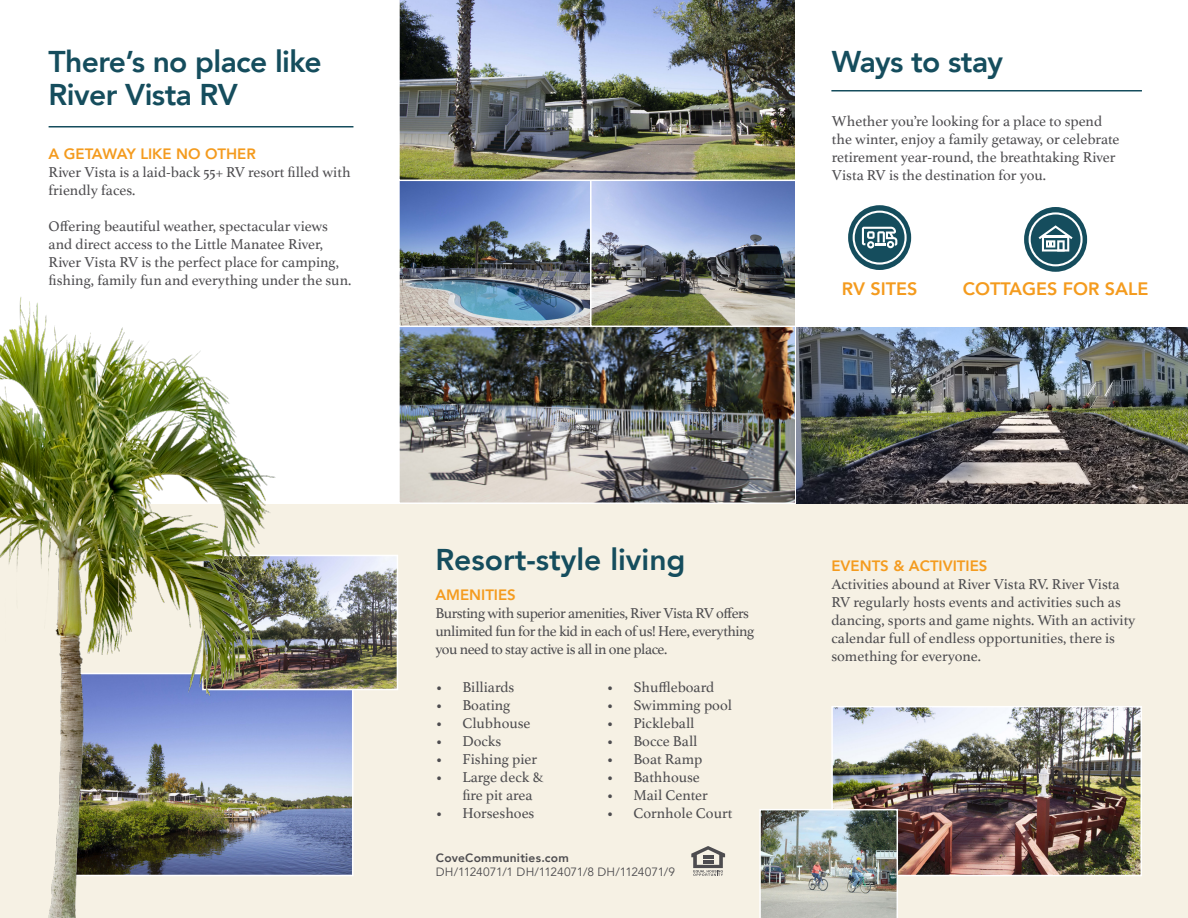
<style>
.page{position:relative;width:1188px;height:918px;background:#fff}
.page>*{position:absolute;margin:0;border:0;box-sizing:border-box;transform-origin:0 0}
.Body_Copy{font:800 30px/33px "Avenir";letter-spacing:-.02em;color:#154d5d}
.Body_Copy-2{font:800 30px "Avenir";color:#154d5d}
.t1{font:800 18px "Avenir";color:#f49b1e}
.Body_Copy-3{font:15px/18px "Athelas";color:#4d4c4f}
.Body_Copy-4{font:15px/18px "Athelas";letter-spacing:-.03em;color:#4d4c4f}
.t2{font:800 15px "Avenir";color:#f49b1e}
.t3{font:12px "Avenir";letter-spacing:-.02em;color:#4d4c4f}
.t4{font:800 12px "Avenir";letter-spacing:.02em;color:#4d4c4f}
</style>
<div class="page">
<img style="left:399px;top:328px;width:396px;height:175px">
<div style="left:0;top:504px;width:1188px;height:414px;background:#f6f1e4"></div>
<hr style="left:831px;top:90px;width:311px;height:2px;background:#154d5d">
<hr style="left:49px;top:126px;width:304px;height:2px;background:#154d5d">
<img style="left:399px;top:182px;width:396px;height:146px">
<img style="left:399px;top:0;width:396px;height:182px">
<img style="left:834px;top:709px;width:305px;height:164px">
<div style="left:831px;top:706px;width:311px;height:170px;border:2px solid #fff"></div>
<img style="left:294px;top:690px;width:56px;height:183px">
<img style="left:294px;top:558px;width:101px;height:129px">
<div style="left:202px;top:555px;width:196px;height:135px;border:2px solid #fff"></div>
<img style="left:0;top:297px;width:294px;height:621px">
<img style="left:759px;top:809px;width:139px;height:109px">
<svg style="left:691px;top:846px;width:34px;height:30px"></svg>
<div style="left:848px;top:205px;width:63px;height:65px;background:#154d5d;border-radius:50%"></div>
<svg style="left:853px;top:211px;width:54px;height:54px"></svg>
<div style="left:1024px;top:207px;width:63px;height:65px;background:#154d5d;border-radius:50%"></div>
<svg style="left:1029px;top:212px;width:54px;height:54px"></svg>
<img style="left:796px;top:327px;width:392px;height:177px">
<h2 class="Body_Copy" style="left:49px;top:45px;width:274px">There’s no place like<br>River Vista RV</h2>
<h3 class="t2" style="left:49px;top:142px;width:209px">A GETAWAY LIKE NO OTHER</h3>
<p class="Body_Copy-3" style="left:49px;top:162px;width:303px">River Vista is a laid-back 55+ RV resort filled with friendly faces.</p>
<p class="Body_Copy-3" style="left:49px;top:216px;width:304px">Offering beautiful weather, spectacular views and direct access to the Little Manatee River, River Vista RV is the perfect place for camping, fishing, family fun and everything under the sun.</p>
<p class="Body_Copy" style="left:832px;top:45px;width:173px">Ways to stay</p>
<p class="Body_Copy-3" style="left:832px;top:111px;width:289px">Whether you’re looking for a place to spend the winter, enjoy a family getaway, or celebrate retirement year-round, the breathtaking River Vista RV is the destination for you.</p>
<h3 class="t1" style="left:842px;top:275px;width:77px">RV SITES</h3>
<h3 class="t1" style="left:963px;top:275px;width:187px">COTTAGES FOR SALE</h3>
<h2 class="Body_Copy-2" style="left:435px;top:536px;width:252px">Resort-style living</h2>
<h3 class="t2" style="left:435px;top:583px;width:82px">AMENITIES</h3>
<h3 class="Body_Copy-4" style="left:435px;top:603px;width:321px">Bursting with superior amenities, River Vista RV offers unlimited fun for the kid in each of us! Here, everything you need to stay active is all in one place.</h3>
<p class="Body_Copy-3" style="left:435px;top:677px;width:80px">• Billiards</p>
<p class="Body_Copy-3" style="left:435px;top:695px;width:77px">• Boating</p>
<p class="Body_Copy-3" style="left:435px;top:713px;width:97px">• Clubhouse</p>
<p class="Body_Copy-3" style="left:435px;top:731px;width:68px">• Docks</p>
<p class="Body_Copy-3" style="left:435px;top:749px;width:103px">• Fishing pier</p>
<p class="Body_Copy-3" style="left:462px;top:767px;width:82px;text-indent:-27px">• Large deck &amp; fire pit area</p>
<p class="Body_Copy-3" style="left:435px;top:803px;width:101px">• Horseshoes</p>
<p class="Body_Copy-3" style="left:606px;top:677px;width:109px">• Shuffleboard</p>
<p class="Body_Copy-3" style="left:606px;top:695px;width:127px">• Swimming pool</p>
<p class="Body_Copy-3" style="left:606px;top:713px;width:90px">• Pickleball</p>
<p class="Body_Copy-3" style="left:606px;top:731px;width:93px">• Bocce Ball</p>
<p class="Body_Copy-3" style="left:606px;top:749px;width:98px">• Boat Ramp</p>
<p class="Body_Copy-3" style="left:606px;top:767px;width:95px">• Bathhouse</p>
<p class="Body_Copy-3" style="left:606px;top:785px;width:103px">• Mail Center</p>
<p class="Body_Copy-3" style="left:606px;top:803px;width:128px">• Cornhole Court</p>
<h3 class="t4" style="left:436px;top:848px;width:135px">CoveCommunities.com</h3>
<h3 class="t3" style="left:436px;top:865px;width:241px">DH/1124071/1 DH/1124071/8 DH/1124071/9</h3>
<h3 class="t2" style="left:831px;top:554px;width:158px">EVENTS &amp; ACTIVITIES</h3>
<p class="Body_Copy-3" style="left:831px;top:574px;width:305px">Activities abound at River Vista RV. River Vista RV regularly hosts events and activities such as dancing, sports and game nights. With an activity calendar full of endless opportunities, there is something for everyone.</p>
</div>
